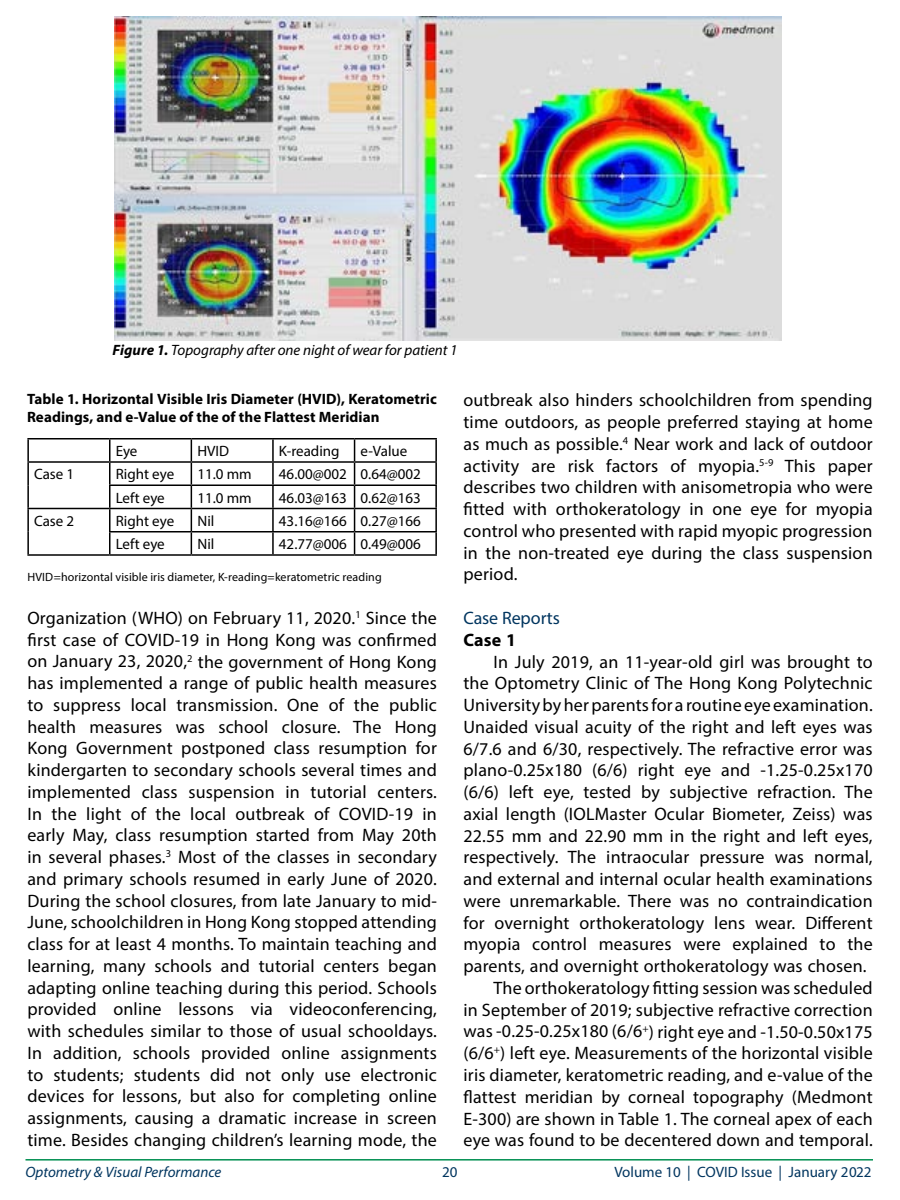
<style>
.page{position:relative;width:900px;height:1200px;background:#fff}
.page>*{position:absolute;margin:0;border:0;box-sizing:border-box;transform-origin:0 0}
.t1{font:18px/21.8px "Myriad Pro";letter-spacing:.01em;color:#000;text-align:justify}
.t2{font:18px "Myriad Pro";letter-spacing:-.005em;color:#00355f}
.t3{font:700 18px "Myriad Pro";color:#000}
.t4{font:15px "Myriad Pro";color:#000}
.t5{font:700 15px/18px "Myriad Pro";letter-spacing:.005em;color:#000}
.t6{font:italic 15px "Myriad Pro";color:#000}
.t7{font:15px "Myriad Pro";color:#00355f}
.t8{font:italic 15px "Myriad Pro";color:#00355f}
.t9{font:12px "Myriad Pro";letter-spacing:.01em;color:#000}
.s1{font-weight:700}
</style>
<div class="page">
<hr style="left:26px;top:1159px;width:847px;height:2px;background:#008f51">
<img style="left:114px;top:16px;width:667px;height:324px">
<hr style="left:27px;top:438px;width:83px;height:2px;background:#000">
<hr style="left:27px;top:440px;width:2px;height:21px;background:#000">
<hr style="left:110px;top:438px;width:81px;height:2px;background:#000">
<hr style="left:109px;top:440px;width:2px;height:21px;background:#000">
<hr style="left:191px;top:438px;width:82px;height:2px;background:#000">
<hr style="left:273px;top:438px;width:82px;height:2px;background:#000">
<hr style="left:272px;top:440px;width:2px;height:21px;background:#000">
<hr style="left:355px;top:438px;width:82px;height:2px;background:#000">
<hr style="left:435px;top:440px;width:2px;height:21px;background:#000">
<hr style="left:27px;top:461px;width:83px;height:2px;background:#000">
<hr style="left:27px;top:463px;width:2px;height:22px;background:#000">
<hr style="left:110px;top:461px;width:81px;height:2px;background:#000">
<hr style="left:109px;top:463px;width:2px;height:21px;background:#000">
<hr style="left:191px;top:461px;width:82px;height:2px;background:#000">
<hr style="left:273px;top:461px;width:82px;height:2px;background:#000">
<hr style="left:272px;top:463px;width:2px;height:21px;background:#000">
<hr style="left:355px;top:461px;width:82px;height:2px;background:#000">
<hr style="left:435px;top:463px;width:2px;height:21px;background:#000">
<hr style="left:27px;top:485px;width:2px;height:23px;background:#000">
<hr style="left:109px;top:484px;width:82px;height:2px;background:#000">
<hr style="left:109px;top:486px;width:2px;height:22px;background:#000">
<hr style="left:191px;top:484px;width:82px;height:2px;background:#000">
<hr style="left:273px;top:484px;width:82px;height:2px;background:#000">
<hr style="left:272px;top:486px;width:2px;height:22px;background:#000">
<hr style="left:355px;top:484px;width:82px;height:2px;background:#000">
<hr style="left:435px;top:486px;width:2px;height:22px;background:#000">
<hr style="left:27px;top:508px;width:83px;height:1px;background:#000">
<hr style="left:27px;top:509px;width:2px;height:23px;background:#000">
<hr style="left:110px;top:508px;width:81px;height:1px;background:#000">
<hr style="left:109px;top:509px;width:2px;height:22px;background:#000">
<hr style="left:191px;top:508px;width:82px;height:1px;background:#000">
<hr style="left:273px;top:508px;width:82px;height:1px;background:#000">
<hr style="left:272px;top:509px;width:2px;height:22px;background:#000">
<hr style="left:355px;top:508px;width:82px;height:1px;background:#000">
<hr style="left:435px;top:509px;width:2px;height:22px;background:#000">
<hr style="left:27px;top:532px;width:2px;height:22px;background:#000">
<hr style="left:109px;top:531px;width:82px;height:1px;background:#000">
<hr style="left:109px;top:532px;width:2px;height:22px;background:#000">
<hr style="left:191px;top:531px;width:82px;height:1px;background:#000">
<svg style="left:191px;top:440px;width:1px;height:114px"></svg>
<hr style="left:273px;top:531px;width:82px;height:1px;background:#000">
<hr style="left:272px;top:532px;width:2px;height:22px;background:#000">
<hr style="left:355px;top:531px;width:82px;height:1px;background:#000">
<svg style="left:354px;top:440px;width:1px;height:114px"></svg>
<hr style="left:435px;top:532px;width:2px;height:22px;background:#000">
<hr style="left:27px;top:554px;width:83px;height:2px;background:#000">
<hr style="left:110px;top:554px;width:81px;height:2px;background:#000">
<hr style="left:191px;top:554px;width:82px;height:2px;background:#000">
<hr style="left:273px;top:554px;width:82px;height:2px;background:#000">
<hr style="left:355px;top:554px;width:82px;height:2px;background:#000">
<p class="t6" style="left:112px;top:340px;width:347px"><span class="s1">Figure 1.</span> Topography after one night of wear for patient 1</p>
<p class="t5" style="left:27px;top:390px;width:411px">Table 1. Horizontal Visible Iris Diameter (HVID), Keratometric<br>Readings, and e-Value of the of the Flattest Meridian</p>
<p class="t4" style="left:116px;top:442px;width:23px">Eye</p>
<p class="t4" style="left:197px;top:442px;width:33px">HVID</p>
<p class="t4" style="left:279px;top:442px;width:62px">K-reading</p>
<p class="t4" style="left:361px;top:442px;width:48px">e-Value</p>
<p class="t4" style="left:34px;top:465px;width:42px">Case 1</p>
<p class="t4" style="left:116px;top:465px;width:60px">Right eye</p>
<p class="t4" style="left:197px;top:465px;width:56px">11.0 mm</p>
<p class="t4" style="left:279px;top:465px;width:143px">46.00@002 0.64@002</p>
<p class="t4" style="left:116px;top:488px;width:51px">Left eye</p>
<p class="t4" style="left:197px;top:488px;width:56px">11.0 mm</p>
<p class="t4" style="left:279px;top:488px;width:143px">46.03@163 0.62@163</p>
<p class="t4" style="left:34px;top:511px;width:42px">Case 2</p>
<p class="t4" style="left:116px;top:511px;width:60px">Right eye</p>
<p class="t4" style="left:197px;top:511px;width:19px">Nil</p>
<p class="t4" style="left:279px;top:511px;width:143px">43.16@166 0.27@166</p>
<p class="t4" style="left:116px;top:535px;width:51px">Left eye</p>
<p class="t4" style="left:197px;top:535px;width:19px">Nil</p>
<p class="t4" style="left:279px;top:535px;width:143px">42.77@006 0.49@006</p>
<p class="t9" style="left:27px;top:569px;width:356px">HVID=horizontal visible iris diameter, K-reading=keratometric reading</p>
<p class="t1" style="left:27px;top:607px;width:411px">Organization (WHO) on February 11, 2020.<sup>1</sup> Since the first case of COVID-19 in Hong Kong was confirmed on January 23, 2020,<sup>2</sup> the government of Hong Kong has implemented a range of public health measures to suppress local transmission. One of the public health measures was school closure. The Hong Kong Government postponed class resumption for kindergarten to secondary schools several times and implemented class suspension in tutorial centers.<br>In the light of the local outbreak of COVID-19 in early May, class resumption started from May 20th in several phases.<sup>3</sup> Most of the classes in secondary and primary schools resumed in early June of 2020.<br>During the school closures, from late January to mid-June, schoolchildren in Hong Kong stopped attending class for at least 4 months. To maintain teaching and learning, many schools and tutorial centers began adapting online teaching during this period. Schools provided online lessons via videoconferencing, with schedules similar to those of usual schooldays.<br>In addition, schools provided online assignments to students; students did not only use electronic devices for lessons, but also for completing online assignments, causing a dramatic increase in screen time. Besides changing children’s learning mode, the</p>
<p class="t1" style="left:463px;top:389px;width:411px">outbreak also hinders schoolchildren from spending time outdoors, as people preferred staying at home as much as possible.<sup>4</sup> Near work and lack of outdoor activity are risk factors of myopia.<sup>5-9</sup> This paper describes two children with anisometropia who were fitted with orthokeratology in one eye for myopia control who presented with rapid myopic progression in the non-treated eye during the class suspension period.</p>
<p class="t2" style="left:463px;top:607px;width:98px">Case Reports</p>
<p class="t3" style="left:463px;top:628px;width:54px">Case 1</p>
<p class="t1" style="left:494px;top:651px;width:381px">In July 2019, an 11-year-old girl was brought to</p>
<p class="t1" style="left:463px;top:672px;width:411px">the Optometry Clinic of The Hong Kong Polytechnic</p>
<p class="t1" style="left:463px;top:694px;width:411px">University by her parents for a routine eye examination.</p>
<p class="t1" style="left:463px;top:716px;width:411px">Unaided visual acuity of the right and left eyes was</p>
<p class="t1" style="left:463px;top:738px;width:411px">6/7.6 and 6/30, respectively. The refractive error was</p>
<p class="t1" style="left:463px;top:759px;width:411px">plano-0.25x180 (6/6) right eye and -1.25-0.25x170</p>
<p class="t1" style="left:463px;top:781px;width:411px">(6/6) left eye, tested by subjective refraction. The</p>
<p class="t1" style="left:463px;top:803px;width:411px">axial length (IOLMaster Ocular Biometer, Zeiss) was</p>
<p class="t1" style="left:463px;top:825px;width:411px">22.55 mm and 22.90 mm in the right and left eyes,</p>
<p class="t1" style="left:463px;top:846px;width:411px">respectively. The intraocular pressure was normal,</p>
<p class="t1" style="left:463px;top:868px;width:411px">and external and internal ocular health examinations</p>
<p class="t1" style="left:463px;top:890px;width:411px">were unremarkable. There was no contraindication</p>
<p class="t1" style="left:463px;top:911px;width:411px">for overnight orthokeratology lens wear. Different</p>
<p class="t1" style="left:463px;top:933px;width:411px">myopia control measures were explained to the</p>
<p class="t1" style="left:463px;top:955px;width:405px">parents, and overnight orthokeratology was chosen.</p>
<p class="t1" style="left:494px;top:977px;width:381px">The orthokeratology fitting session was scheduled</p>
<p class="t1" style="left:463px;top:998px;width:411px">in September of 2019; subjective refractive correction</p>
<p class="t1" style="left:463px;top:1020px;width:411px">was -0.25-0.25x180 (6/6<sup>+</sup>) right eye and -1.50-0.50x175</p>
<p class="t1" style="left:464px;top:1042px;width:411px">(6/6<sup>+</sup>) left eye. Measurements of the horizontal visible</p>
<p class="t1" style="left:464px;top:1064px;width:411px">iris diameter, keratometric reading, and e-value of the</p>
<p class="t1" style="left:464px;top:1086px;width:411px">flattest meridian by corneal topography (Medmont</p>
<p class="t1" style="left:464px;top:1107px;width:411px">E-300) are shown in Table 1. The corneal apex of each</p>
<p class="t1" style="left:464px;top:1129px;width:411px">eye was found to be decentered down and temporal.</p>
<p class="t8" style="left:26px;top:1162px;width:197px">Optometry &amp; Visual Performance</p>
<p class="t7" style="left:442px;top:1162px;width:17px">20</p>
<p class="t7" style="left:614px;top:1162px;width:259px">Volume 10 | COVID Issue | January 2022</p>
</div>
